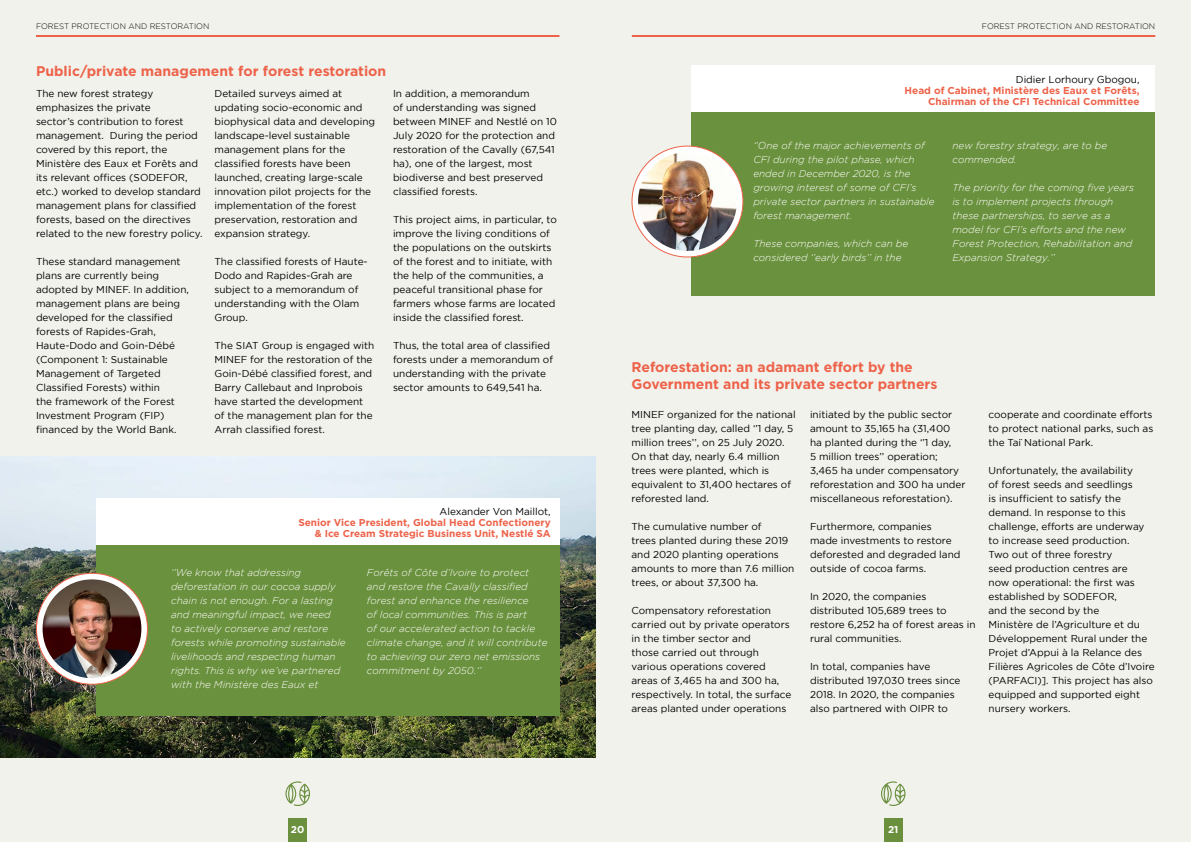
<style>
.page{position:relative;width:1191px;height:842px;background:#f2f2ed}
.page>*{position:absolute;margin:0;border:0;box-sizing:border-box;transform-origin:0 0}
.t1{font:700 14px/16.8px "Gotham Pro";color:#ed634a}
.t2{font:10px/14px "Gotham";color:#000}
.t3{font:italic 300 10px/14px "Gotham";color:#fff}
.t4{font:700 10px/11px "Gotham Pro";color:#ed634a;text-align:right}
.t5{font:700 10px "Gotham";color:#fff}
.t6{font:300 8px "Gotham";color:#000}
</style>
<div class="page">
<img style="left:0;top:456px;width:595px;height:301px">
<svg style="left:285px;top:781px;width:25px;height:25px"></svg>
<svg style="left:881px;top:781px;width:24px;height:25px"></svg>
<div style="left:288px;top:818px;width:19px;height:24px;background:#6a8f3d"></div>
<div style="left:884px;top:818px;width:18px;height:24px;background:#6a8f3d"></div>
<div style="left:96px;top:525px;width:463px;height:191px;background:#6a913d"></div>
<div style="left:691px;top:92px;width:464px;height:204px;background:#6a913d"></div>
<div style="left:96px;top:498px;width:463px;height:47px;background:#fff"></div>
<div style="left:691px;top:65px;width:464px;height:47px;background:#fff"></div>
<svg style="left:37px;top:573px;width:110px;height:111px;background:#f8efed"></svg>
<img style="left:43px;top:579px;width:98px;height:99px;border-radius:49px">
<svg style="left:632px;top:146px;width:111px;height:111px;background:#fbeeeb"></svg>
<img style="left:638px;top:152px;width:99px;height:99px;border-radius:49px">
<hr style="left:36px;top:35px;width:523px;height:2px;background:#ed634a">
<hr style="left:632px;top:35px;width:523px;height:2px;background:#ed634a">
<p class="t6" style="left:36px;top:22px;width:175px">FOREST PROTECTION AND RESTORATION</p>
<p class="t6" style="left:982px;top:22px;width:175px">FOREST PROTECTION AND RESTORATION</p>
<h1 class="t1" style="left:36px;top:62px;width:352px">Public/private management for forest restoration</h1>
<p class="t2" style="left:36px;top:86px;width:168px">The new forest strategy emphasizes the private<br>sector’s contribution to forest management. During the period covered by this report, the<br>Ministère des Eaux et Forêts and its relevant offices (SODEFOR, etc.) worked to develop standard management plans for classified forests, based on the directives related to the new forestry policy.</p>
<p class="t2" style="left:36px;top:254px;width:154px">These standard management plans are currently being adopted by MINEF. In addition, management plans are being developed for the classified forests of Rapides-Grah,<br>Haute-Dodo and Goin-Débé (Component 1: Sustainable<br>Management of Targeted<br>Classified Forests) within<br>the framework of the Forest<br>Investment Program (FIP) financed by the World Bank.</p>
<p class="t2" style="left:214px;top:86px;width:162px">Detailed surveys aimed at updating socio-economic and biophysical data and developing landscape-level sustainable management plans for the classified forests have been launched, creating large-scale innovation pilot projects for the implementation of the forest preservation, restoration and expansion strategy.</p>
<p class="t2" style="left:214px;top:254px;width:155px">The classified forests of Haute-<br>Dodo and Rapides-Grah are subject to a memorandum of understanding with the Olam<br>Group.</p>
<p class="t2" style="left:214px;top:338px;width:161px">The SIAT Group is engaged with<br>MINEF for the restoration of the<br>Goin-Débé classified forest, and<br>Barry Callebaut and Inprobois have started the development of the management plan for the<br>Arrah classified forest.</p>
<p class="t2" style="left:393px;top:86px;width:165px">In addition, a memorandum<br>of understanding was signed between MINEF and Nestlé on 10<br>July 2020 for the protection and restoration of the Cavally (67,541 ha), one of the largest, most biodiverse and best preserved classified forests.</p>
<p class="t2" style="left:393px;top:212px;width:165px">This project aims, in particular, to improve the living conditions of the populations on the outskirts of the forest and to initiate, with the help of the communities, a peaceful transitional phase for farmers whose farms are located inside the classified forest.</p>
<p class="t2" style="left:393px;top:338px;width:161px">Thus, the total area of classified forests under a memorandum of understanding with the private sector amounts to 649,541 ha.</p>
<p class="t2" style="left:439px;top:505px;width:113px">Alexander Von Maillot,</p>
<p class="t4" style="left:298px;top:517px;width:254px">Senior Vice President, Global Head Confectionery &amp; Ice Cream Strategic Business Unit, Nestlé SA</p>
<p class="t3" style="left:171px;top:566px;width:176px">‘’We know that addressing deforestation in our cocoa supply chain is not enough. For a lasting and meaningful impact, we need<br>to actively conserve and restore forests while promoting sustainable livelihoods and respecting human rights. This is why we’ve partnered with the Ministère des Eaux et</p>
<p class="t3" style="left:367px;top:566px;width:182px">Forêts of Côte d’Ivoire to protect and restore the Cavally classified forest and enhance the resilience<br>of local communities. This is part<br>of our accelerated action to tackle climate change, and it will contribute to achieving our zero net emissions commitment by 2050.‘’</p>
<p class="t2" style="left:1015px;top:72px;width:125px">Didier Lorhoury Gbogou,</p>
<p class="t4" style="left:904px;top:85px;width:236px">Head of Cabinet, Ministère des Eaux et Forêts,<br>Chairman of the CFI Technical Committee</p>
<p class="t3" style="left:753px;top:138px;width:183px">‘’One of the major achievements of<br>CFI during the pilot phase, which ended in December 2020, is the growing interest of some of CFI’s private sector partners in sustainable forest management.</p>
<p class="t3" style="left:753px;top:236px;width:156px">These companies, which can be considered ‘’early birds’’ in the</p>
<p class="t3" style="left:952px;top:138px;width:156px">new forestry strategy, are to be commended.</p>
<p class="t3" style="left:952px;top:180px;width:183px">The priority for the coming five years is to implement projects through these partnerships, to serve as a model for CFI’s efforts and the new Forest Protection, Rehabilitation and Expansion Strategy.’’</p>
<h1 class="t1" style="left:631px;top:359px;width:307px">Reforestation: an adamant effort by the<br>Government and its private sector partners</h1>
<p class="t2" style="left:631px;top:408px;width:166px">MINEF organized for the national tree planting day, called ‘’1 day, 5 million trees’’, on 25 July 2020.<br>On that day, nearly 6.4 million trees were planted, which is equivalent to 31,400 hectares of reforested land.</p>
<p class="t2" style="left:631px;top:520px;width:164px">The cumulative number of<br>trees planted during these 2019 and 2020 planting operations amounts to more than 7.6 million trees, or about 37,300 ha.</p>
<p class="t2" style="left:631px;top:604px;width:161px">Compensatory reforestation carried out by private operators in the timber sector and<br>those carried out through various operations covered areas of 3,465 ha and 300 ha, respectively. In total, the surface areas planted under operations</p>
<p class="t2" style="left:810px;top:408px;width:157px">initiated by the public sector amount to 35,165 ha (31,400<br>ha planted during the ‘’1 day,<br>5 million trees’’ operation;<br>3,465 ha under compensatory reforestation and 300 ha under miscellaneous reforestation).</p>
<p class="t2" style="left:810px;top:520px;width:152px">Furthermore, companies made investments to restore deforested and degraded land outside of cocoa farms.</p>
<p class="t2" style="left:810px;top:590px;width:167px">In 2020, the companies distributed 105,689 trees to restore 6,252 ha of forest areas in rural communities.</p>
<p class="t2" style="left:810px;top:660px;width:152px">In total, companies have distributed 197,030 trees since<br>2018. In 2020, the companies also partnered with OIPR to</p>
<p class="t2" style="left:988px;top:408px;width:166px;text-align:justify">cooperate and coordinate efforts to protect national parks, such as the Taï National Park.</p>
<p class="t2" style="left:988px;top:464px;width:168px">Unfortunately, the availability<br>of forest seeds and seedlings<br>is insufficient to satisfy the demand. In response to this challenge, efforts are underway to increase seed production.<br>Two out of three forestry<br>seed production centres are<br>now operational: the first was established by SODEFOR,<br>and the second by the<br>Ministère de l’Agriculture et du<br>Développement Rural under the<br>Projet d’Appui à la Relance des<br>Filières Agricoles de Côte d’Ivoire (PARFACI)]. This project has also equipped and supported eight nursery workers.</p>
<p class="t5" style="left:291px;top:824px;width:15px">20</p>
<p class="t5" style="left:888px;top:824px;width:12px">21</p>
</div>
